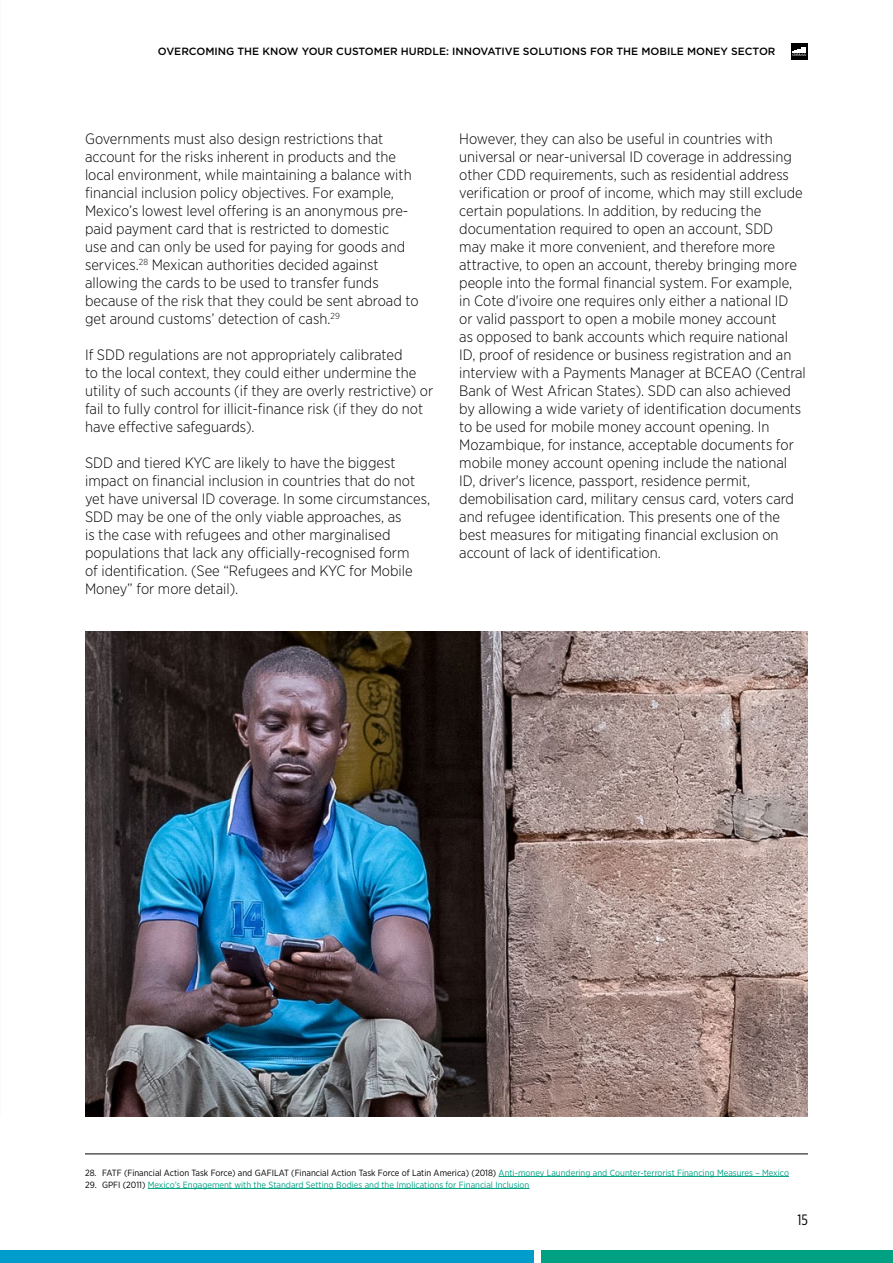
<style>
.page{position:relative;width:893px;height:1263px;background:#fff}
.page>*{position:absolute;margin:0;border:0;box-sizing:border-box;transform-origin:0 0}
.t1{font:300 15px/18px "Gotham Narrow";color:#000}
.t2{font:15px "Gotham X Narrow";color:#000}
.t3{font:500 10.5px "Gotham";color:#000}
.t4{font:9px "Gotham Narrow";color:#000}
.t5{font:9px "Gotham Narrow";color:#00a183}
.s1{color:#00a183}
.s2{color:#000}
</style>
<div class="page">
<div style="left:0;top:1250px;width:534px;height:13px;background:#009dcc"></div>
<div style="left:541px;top:1250px;width:352px;height:13px;background:#00a183"></div>
<div style="left:791px;top:43px;width:17px;height:17px;background:#000"></div>
<svg style="left:792px;top:47px;width:15px;height:9px"></svg>
<img style="left:85px;top:631px;width:723px;height:485px">
<hr style="left:85px;top:1153px;width:723px;height:1px;background:#000">
<hr style="left:499px;top:1176px;width:290px;height:1px;background:#00a183">
<hr style="left:148px;top:1188px;width:381px;height:1px;background:#00a183">
<p class="t3" style="left:158px;top:45px;width:619px">OVERCOMING THE KNOW YOUR CUSTOMER HURDLE: INNOVATIVE SOLUTIONS FOR THE MOBILE MONEY SECTOR</p>
<p class="t1" style="left:85px;top:129px;width:335px">Governments must also design restrictions that account for the risks inherent in products and the local environment, while maintaining a balance with financial inclusion policy objectives. For example, Mexico’s lowest level offering is an anonymous pre&shy;paid payment card that is restricted to domestic<br>use and can only be used for paying for goods and services.<sup>28</sup> Mexican authorities decided against allowing the cards to be used to transfer funds because of the risk that they could be sent abroad to get around customs’ detection of cash.<sup>29</sup></p>
<p class="t1" style="left:85px;top:345px;width:350px">If SDD regulations are not appropriately calibrated<br>to the local context, they could either undermine the utility of such accounts (if they are overly restrictive) or fail to fully control for illicit-finance risk (if they do not have effective safeguards).</p>
<p class="t1" style="left:85px;top:453px;width:347px">SDD and tiered KYC are likely to have the biggest impact on financial inclusion in countries that do not yet have universal ID coverage. In some circumstances, SDD may be one of the only viable approaches, as<br>is the case with refugees and other marginalised populations that lack any officially-recognised form<br>of identification. (See “Refugees and KYC for Mobile Money” for more detail).</p>
<p class="t1" style="left:459px;top:129px;width:348px">However, they can also be useful in countries with universal or near-universal ID coverage in addressing other CDD requirements, such as residential address verification or proof of income, which may still exclude certain populations. In addition, by reducing the documentation required to open an account, SDD<br>may make it more convenient, and therefore more attractive, to open an account, thereby bringing more people into the formal financial system. For example, in Cote d'ivoire one requires only either a national ID<br>or valid passport to open a mobile money account<br>as opposed to bank accounts which require national ID, proof of residence or business registration and an interview with a Payments Manager at BCEAO (Central Bank of West African States). SDD can also achieved by allowing a wide variety of identification documents to be used for mobile money account opening. In Mozambique, for instance, acceptable documents for mobile money account opening include the national ID, driver's licence, passport, residence permit, demobilisation card, military census card, voters card and refugee identification. This presents one of the best measures for mitigating financial exclusion on account of lack of identification.</p>
<p class="t4" style="left:85px;top:1167px;width:705px">28. FATF (Financial Action Task Force) and GAFILAT (Financial Action Task Force of Latin America) (2018) <span class="s1">Anti-money Laundering and Counter-terrorist Financing Measures – Mexico</span></p>
<p class="t5" style="left:85px;top:1179px;width:446px"><span class="s2">29. GPFI (2011)</span> Mexico’s Engagement with the Standard Setting Bodies and the Implications for Financial Inclusion</p>
<p class="t2" style="left:797px;top:1211px;width:12px">15</p>
</div>
